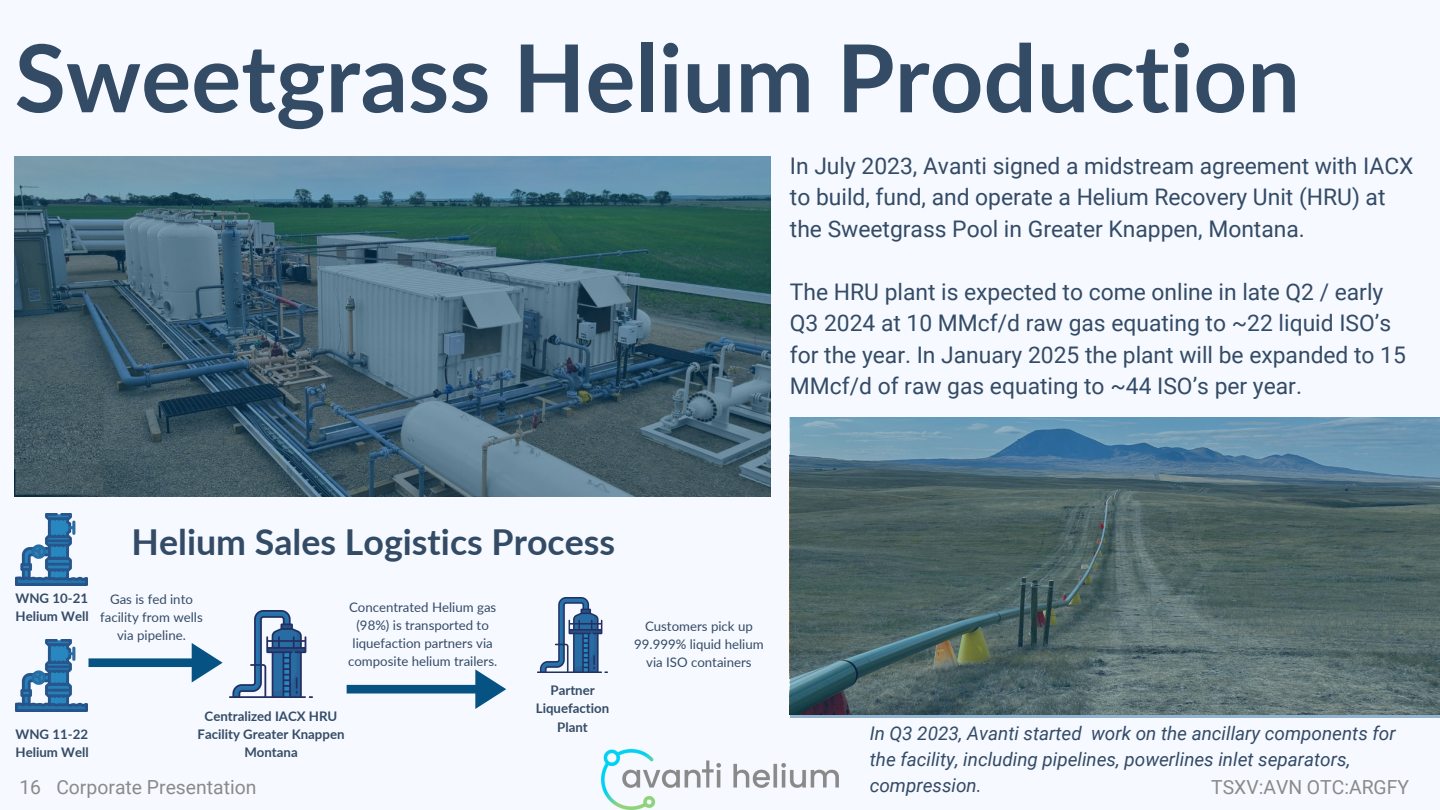
<style>
.page{position:relative;width:1440px;height:810px;background:#f6f9ff}
.page>*{position:absolute;margin:0;border:0;box-sizing:border-box;transform-origin:0 0}
.t1{font:700 93.7px "Lato";color:#344b66}
.t2{font:700 35.7px "Lato";color:#344b66}
.t3{font:22.9px/31.5px "Roboto";color:#344b66}
.t4{font:19.4px "Roboto";color:#8a8a8a}
.t5{font:italic 18.9px/26.2px "Roboto";color:#344b66}
.t6{font:13.2px/18px "Lato";color:#344b66;text-align:center}
.t7{font:700 13.2px/18px "Lato";color:#344b66}
</style>
<div class="page">
<img style="left:16px;top:513px;width:72px;height:72px">
<img style="left:16px;top:639px;width:72px;height:72px">
<img style="left:229px;top:611px;width:84px;height:87px">
<img style="left:537px;top:598px;width:71px;height:74px">
<svg style="left:15px;top:156px;width:756px;height:341px;background:#456674"></svg>
<svg style="left:790px;top:417px;width:650px;height:300px;background:#546e74"></svg>
<svg style="left:347px;top:669px;width:159px;height:40px"></svg>
<svg style="left:88px;top:643px;width:135px;height:40px"></svg>
<img style="left:602px;top:750px;width:237px;height:60px">
<h2 class="t1" style="left:15px;top:20px;width:1287px">Sweetgrass Helium Production</h2>
<h6 class="t3" style="left:790px;top:150px;width:625px">In July 2023, Avanti signed a midstream agreement with IACX to build, fund, and operate a Helium Recovery Unit (HRU) at the Sweetgrass Pool in Greater Knappen, Montana.</h6>
<p class="t3" style="left:790px;top:276px;width:618px">The HRU plant is expected to come online in late Q2 / early Q3 2024 at 10 MMcf/d raw gas equating to ~22 liquid ISO’s for the year. In January 2025 the plant will be expanded to 15<br>MMcf/d of raw gas equating to ~44 ISO’s per year.</p>
<h5 class="t2" style="left:132px;top:519px;width:485px">Helium Sales Logistics Process</h5>
<p class="t7" style="left:16px;top:588px;width:75px">WNG 10-21<br>Helium Well</p>
<p class="t6" style="left:100px;top:590px;width:104px">Gas is fed into facility from wells via pipeline.</p>
<p class="t6" style="left:348px;top:598px;width:151px">Concentrated Helium gas (98%) is transported to liquefaction partners via composite helium trailers.</p>
<h6 class="t6" style="left:634px;top:616px;width:131px">Customers pick up<br>99.999% liquid helium via ISO containers</h6>
<h6 class="t7" style="left:536px;top:680px;width:75px;line-height:18.5px;text-align:center">Partner<br>Liquefaction<br>Plant</h6>
<h6 class="t7" style="left:198px;top:707px;width:148px;text-align:center">Centralized IACX HRU<br>Facility Greater Knappen<br>Montana</h6>
<p class="t5" style="left:870px;top:720px;width:528px">In Q3 2023, Avanti started work on the ancillary components for the facility, including pipelines, powerlines inlet separators, compression.</p>
<p class="t7" style="left:16px;top:725px;width:75px">WNG 11-22<br>Helium Well</p>
<h5 class="t4" style="left:19px;top:776px;width:23px">16</h5>
<p class="t4" style="left:56px;top:776px;width:202px">Corporate Presentation</p>
<p class="t4" style="left:1211px;top:776px;width:199px">TSXV:AVN OTC:ARGFY</p>
</div>
